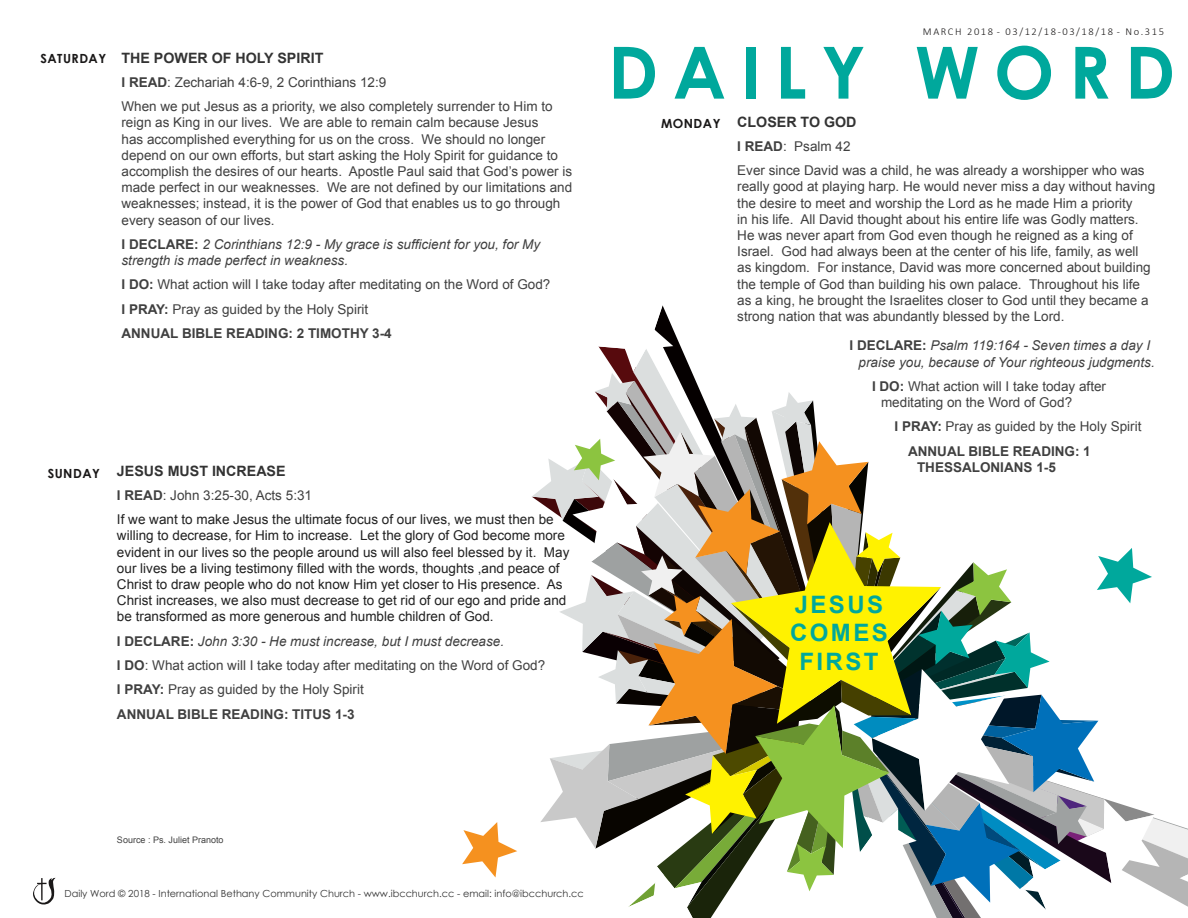
<style>
.page{position:relative;width:1188px;height:918px;background:#fff}
.page>*{position:absolute;margin:0;border:0;box-sizing:border-box;transform-origin:0 0}
.t1{font:700 72px "Century Gothic";letter-spacing:.2em;color:#00a89c}
.Text_Body{font:700 24px/28.8px "Arial";letter-spacing:.1em;color:#00a89c;text-align:center}
.t2{font:700 14.25px "Arial";color:#333}
.Text_Body-2{font:13.5px/16.2px "Arial";color:#404040}
.Text_Body-3{font:13.5px/16.2px "Arial";color:#212121}
.Text_Body-4{font:italic 13.5px/16.2px "Arial";color:#404040}
.Text_Body-5{font:700 13.5px/16.2px "Arial";color:#404040}
.Days_of_the_Week{font:700 12.6px "Century Gothic";letter-spacing:.035em;color:#1a1818}
.t3{font:300 10.5px "Calibri";letter-spacing:.15em;color:#1a1818}
.t4{font:9.75px "Century Gothic";color:#333}
.Text_Body-6{font:9px "Arial";color:#404040}
.s1{font-weight:700}
.s2{font-weight:700;font-style:normal}
</style>
<div class="page">
<svg style="left:33px;top:878px;width:23px;height:27px"></svg>
<svg style="left:462px;top:822px;width:55px;height:56px"></svg>
<svg style="left:532px;top:305px;width:656px;height:613px"></svg>
<p class="Days_of_the_Week" style="left:41px;top:49px;width:67px">SATURDAY</p>
<p class="t2" style="left:121px;top:48px;width:203px">THE POWER OF HOLY SPIRIT</p>
<p class="Text_Body-2" style="left:121px;top:74px;width:266px"><span class="s1">I READ</span>: Zechariah 4:6-9, 2 Corinthians 12:9</p>
<p class="Text_Body-2" style="left:121px;top:99px;width:452px">When we put Jesus as a priority, we also completely surrender to Him to reign as King in our lives. We are able to remain calm because Jesus<br>has accomplished everything for us on the cross. We should no longer depend on our own efforts, but start asking the Holy Spirit for guidance to accomplish the desires of our hearts. Apostle Paul said that God’s power is made perfect in our weaknesses. We are not defined by our limitations and weaknesses; instead, it is the power of God that enables us to go through every season of our lives.</p>
<p class="Text_Body-4" style="left:121px;top:236px;width:420px"><span class="s2">I DECLARE:</span> 2 Corinthians 12:9 - My grace is sufficient for you, for My strength is made perfect in weakness.</p>
<p class="Text_Body-2" style="left:121px;top:277px;width:430px"><span class="s1">I DO:</span> What action will I take today after meditating on the Word of God?</p>
<p class="Text_Body-2" style="left:121px;top:301px;width:248px"><span class="s1">I PRAY:</span> Pray as guided by the Holy Spirit</p>
<p class="Text_Body-5" style="left:121px;top:326px;width:272px">ANNUAL BIBLE READING: 2 TIMOTHY 3-4</p>
<p class="Days_of_the_Week" style="left:48px;top:464px;width:54px">SUNDAY</p>
<p class="t2" style="left:117px;top:461px;width:170px">JESUS MUST INCREASE</p>
<p class="Text_Body-2" style="left:117px;top:487px;width:197px"><span class="s1">I READ</span>: John 3:25-30, Acts 5:31</p>
<p class="Text_Body-3" style="left:117px;top:512px;width:454px">If we want to make Jesus the ultimate focus of our lives, we must then be willing to decrease, for Him to increase. Let the glory of God become more evident in our lives so the people around us will also feel blessed by it. May our lives be a living testimony filled with the words, thoughts ,and peace of Christ to draw people who do not know Him yet closer to His presence. As Christ increases, we also must decrease to get rid of our ego and pride and be transformed as more generous and humble children of God.</p>
<p class="Text_Body-4" style="left:117px;top:633px;width:389px"><span class="s2">I DECLARE:</span> John 3:30 - He must increase, but I must decrease.</p>
<p class="Text_Body-2" style="left:117px;top:657px;width:430px"><span class="s1">I DO</span>: What action will I take today after meditating on the Word of God?</p>
<p class="Text_Body-2" style="left:117px;top:682px;width:248px"><span class="s1">I PRAY:</span> Pray as guided by the Holy Spirit</p>
<p class="Text_Body-5" style="left:117px;top:706px;width:239px">ANNUAL BIBLE READING: TITUS 1-3</p>
<p class="t3" style="left:923px;top:25px;width:243px">MARCH 2018 - 03/12/18-03/18/18 - No.315</p>
<p class="t1" style="left:608px;top:18px;width:569px">DAILY WORD</p>
<p class="Days_of_the_Week" style="left:661px;top:114px;width:61px">MONDAY</p>
<p class="t2" style="left:737px;top:112px;width:121px">CLOSER TO GOD</p>
<p class="Text_Body-2" style="left:737px;top:138px;width:115px"><span class="s1">I READ</span>: Psalm 42</p>
<p class="Text_Body-2" style="left:737px;top:163px;width:419px">Ever since David was a child, he was already a worshipper who was really good at playing harp. He would never miss a day without having the desire to meet and worship the Lord as he made Him a priority<br>in his life. All David thought about his entire life was Godly matters.<br>He was never apart from God even though he reigned as a king of Israel. God had always been at the center of his life, family, as well as kingdom. For instance, David was more concerned about building the temple of God than building his own palace. Throughout his life as a king, he brought the Israelites closer to God until they became a strong nation that was abundantly blessed by the Lord.</p>
<p class="Text_Body-4" style="left:859px;top:338px;width:298px;text-indent:-9px"><span class="s2">I DECLARE:</span> Psalm 119:164 - Seven times a day I praise you, because of Your righteous judgments.</p>
<p class="Text_Body-2" style="left:881px;top:378px;width:227px;text-indent:-9px"><span class="s1">I DO:</span> What action will I take today after meditating on the Word of God?</p>
<p class="Text_Body-2" style="left:895px;top:419px;width:248px"><span class="s1">I PRAY:</span> Pray as guided by the Holy Spirit</p>
<p class="Text_Body-5" style="left:917px;top:443px;width:175px;text-indent:-9px">ANNUAL BIBLE READING: 1<br>THESSALONIANS 1-5</p>
<p class="Text_Body" style="left:790px;top:590px;width:99px">JESUS<br>COMES<br>FIRST</p>
<p class="Text_Body-6" style="left:117px;top:834px;width:108px">Source : Ps. Juliet Pranoto</p>
<p class="t4" style="left:64px;top:887px;width:521px">Daily Word © 2018 - International Bethany Community Church - www.ibcchurch.cc - email: info@ibcchurch.cc</p>
</div>
